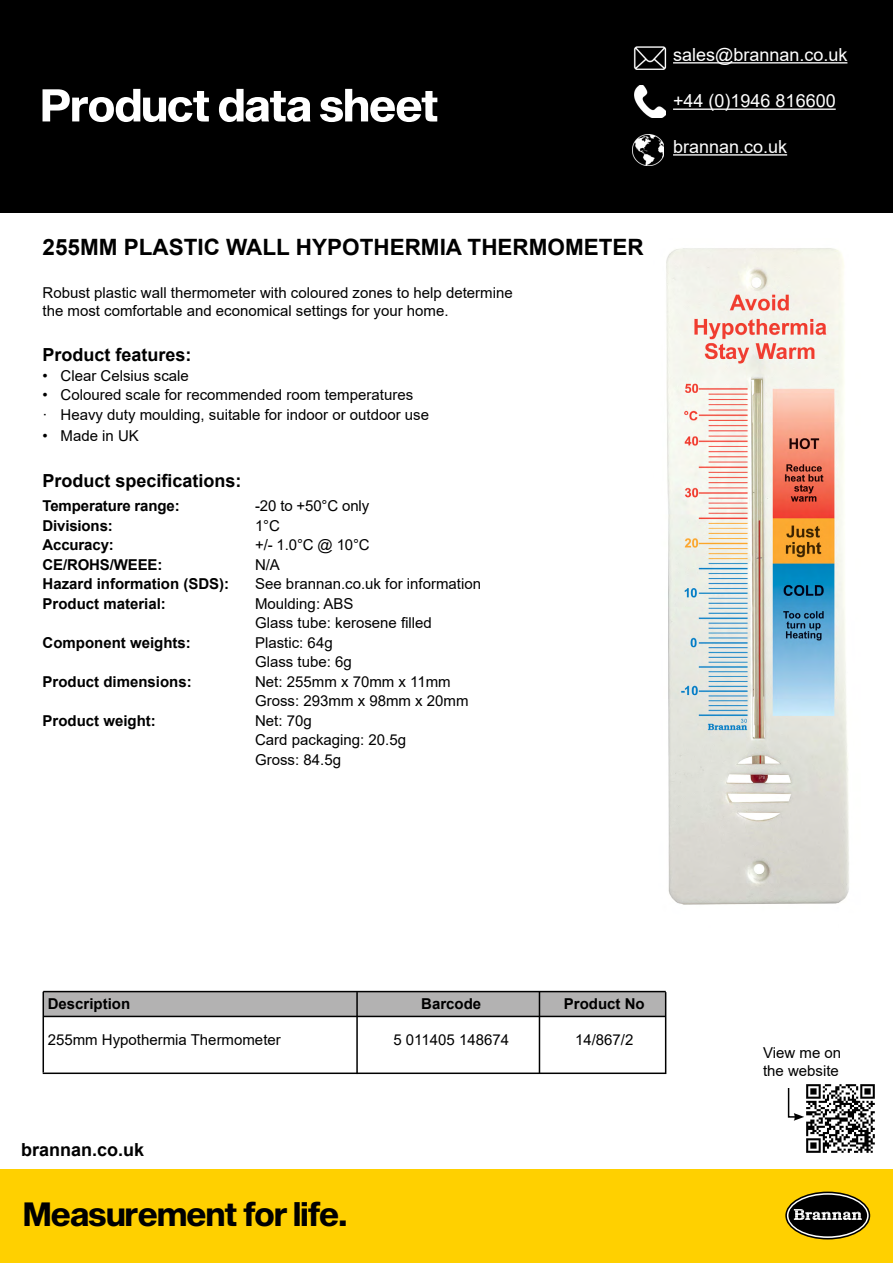
<style>
.page{position:relative;width:893px;height:1263px;background:#fff}
.page>*{position:absolute;margin:0;border:0;box-sizing:border-box;transform-origin:0 0}
.t1{font:33px "Sequel Sans Bold Disp";color:#000}
.t2{font:700 22.5px "Arial";color:#000}
.t3{font:700 18px "Arial";color:#000}
.t4{font:18px "Arial";color:#fff}
.t5{font:15px/19.5px "Arial";color:#000}
.t6{font:700 15px "Arial";color:#000}
</style>
<div class="page">
<div style="left:0;top:0;width:893px;height:213px;background:#000"></div>
<div style="left:0;top:1169px;width:893px;height:94px;background:#ffd000"></div>
<svg style="left:786px;top:1192px;width:83px;height:47px"></svg>
<div style="left:785px;top:1191px;width:85px;height:48px;border:2px solid #000;border-radius:50%"></div>
<div style="left:788px;top:1195px;width:79px;height:41px;background:#000;border-radius:50%"></div>
<svg style="left:794px;top:1209px;width:68px;height:11px"></svg>
<img style="left:633px;top:47px;width:34px;height:22px">
<hr style="left:673px;top:62px;width:174px;height:2px;background:#fff">
<img style="left:635px;top:86px;width:30px;height:32px">
<hr style="left:673px;top:109px;width:163px;height:1px;background:#fff">
<img style="left:633px;top:134px;width:31px;height:32px">
<hr style="left:673px;top:154px;width:114px;height:2px;background:#fff">
<svg style="left:43px;top:89px;width:394px;height:33px"></svg>
<img style="left:666px;top:248px;width:183px;height:657px">
<img style="left:806px;top:1084px;width:69px;height:69px">
<svg style="left:787px;top:1088px;width:17px;height:33px"></svg>
<div style="left:43px;top:991px;width:623px;height:25px;background:#b3b2b2"></div>
<hr style="left:43px;top:991px;width:623px;height:1px;background:#000">
<hr style="left:43px;top:1016px;width:623px;height:1px;background:#000">
<hr style="left:43px;top:1072px;width:622px;height:2px;background:#000">
<hr style="left:43px;top:992px;width:1px;height:80px;background:#000">
<hr style="left:356px;top:992px;width:2px;height:82px;background:#000">
<hr style="left:539px;top:991px;width:1px;height:82px;background:#000">
<hr style="left:665px;top:992px;width:1px;height:82px;background:#000">
<p class="t4" style="left:673px;top:42px;width:176px">sales@brannan.co.uk</p>
<p class="t4" style="left:673px;top:89px;width:164px">+44 (0)1946 816600</p>
<p class="t4" style="left:673px;top:134px;width:116px">brannan.co.uk</p>
<h2 class="t2" style="left:43px;top:231px;width:603px">255MM PLASTIC WALL HYPOTHERMIA THERMOMETER</h2>
<p class="t5" style="left:43px;top:283px;width:472px;line-height:18px">Robust plastic wall thermometer with coloured zones to help determine the most comfortable and economical settings for your home.</p>
<p class="t3" style="left:43px;top:342px;width:151px">Product features:</p>
<p class="t5" style="left:43px;top:366px;width:148px">• Clear Celsius scale</p>
<p class="t5" style="left:43px;top:385px;width:388px">• Coloured scale for recommended room temperatures<br>· Heavy duty moulding, suitable for indoor or outdoor use</p>
<p class="t5" style="left:43px;top:426px;width:98px">• Made in UK</p>
<p class="t3" style="left:43px;top:468px;width:201px">Product specifications:</p>
<p class="t6" style="left:43px;top:495px;width:139px">Temperature range:</p>
<p class="t5" style="left:255px;top:496px;width:116px">-20 to +50°C only</p>
<p class="t6" style="left:43px;top:515px;width:72px">Divisions:</p>
<p class="t5" style="left:255px;top:515px;width:26px">1°C</p>
<p class="t6" style="left:43px;top:534px;width:73px">Accuracy:</p>
<p class="t5" style="left:255px;top:535px;width:116px">+/- 1.0°C @ 10°C</p>
<p class="t6" style="left:43px;top:554px;width:121px">CE/ROHS/WEEE:</p>
<p class="t5" style="left:255px;top:554px;width:26px">N/A</p>
<p class="t6" style="left:43px;top:573px;width:188px">Hazard information (SDS):</p>
<p class="t5" style="left:255px;top:574px;width:227px">See brannan.co.uk for information</p>
<p class="t6" style="left:43px;top:593px;width:125px">Product material:</p>
<p class="t5" style="left:255px;top:593px;width:178px">Moulding: ABS<br>Glass tube: kerosene filled</p>
<p class="t6" style="left:43px;top:632px;width:150px">Component weights:</p>
<p class="t5" style="left:255px;top:632px;width:98px">Plastic: 64g<br>Glass tube: 6g</p>
<p class="t6" style="left:43px;top:671px;width:151px">Product dimensions:</p>
<p class="t5" style="left:255px;top:671px;width:215px">Net: 255mm x 70mm x 11mm<br>Gross: 293mm x 98mm x 20mm</p>
<p class="t6" style="left:43px;top:710px;width:115px">Product weight:</p>
<p class="t5" style="left:255px;top:710px;width:152px">Net: 70g<br>Card packaging: 20.5g<br>Gross: 84.5g</p>
<p class="t6" style="left:48px;top:993px;width:84px">Description</p>
<p class="t6" style="left:421px;top:993px;width:62px">Barcode</p>
<p class="t6" style="left:564px;top:993px;width:82px">Product No</p>
<p class="t5" style="left:48px;top:1030px;width:235px">255mm Hypothermia Thermometer</p>
<p class="t5" style="left:393px;top:1030px;width:117px">5 011405 148674</p>
<p class="t5" style="left:575px;top:1030px;width:60px">14/867/2</p>
<p class="t3" style="left:21px;top:1137px;width:125px">brannan.co.uk</p>
<h1 class="t1" style="left:24px;top:1191px;width:325px">Measurement for life.</h1>
<p class="t5" style="left:763px;top:1044px;width:80px;line-height:18px">View me on the website</p>
</div>
